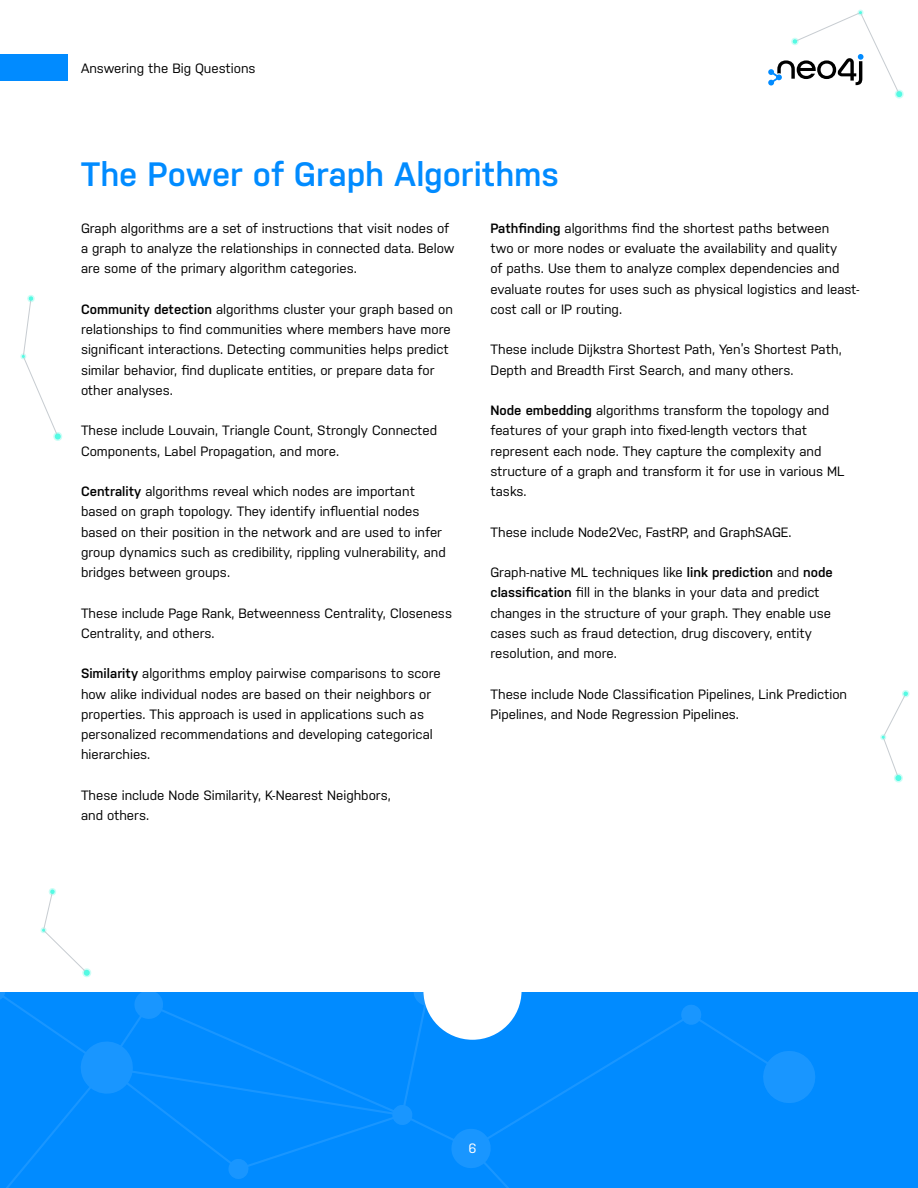
<style>
.page{position:relative;width:918px;height:1188px;background:#fff}
.page>*{position:absolute;margin:0;border:0;box-sizing:border-box;transform-origin:0 0}
.H1_Headline{font:600 33.75px "Nudista";letter-spacing:-.005em;color:#018bff}
.Body_text{font:13.5px/20.2px "Nudista";color:#000}
.t1{font:13.5px "Nudista";color:#fff}
.s1{font-weight:600}
</style>
<div class="page">
<div style="left:0;top:992px;width:918px;height:196px;background:#018bff"></div>
<svg style="left:0;top:992px;width:815px;height:196px"></svg>
<div style="left:423px;top:942px;width:99px;height:98px;background:#fff;border-radius:50%"></div>
<svg style="left:880px;top:690px;width:30px;height:93px"></svg>
<svg style="left:40px;top:888px;width:52px;height:90px"></svg>
<svg style="left:20px;top:295px;width:43px;height:146px"></svg>
<div style="left:0;top:54px;width:68px;height:27px;background:#018bff"></div>
<svg style="left:768px;top:9px;width:136px;height:90px"></svg>
<p class="Body_text" style="left:81px;top:57px;width:176px">Answering the Big Questions</p>
<p class="H1_Headline" style="left:81px;top:149px;width:480px">The Power of Graph Algorithms</p>
<p class="Body_text" style="left:81px;top:217px;width:375px">Graph algorithms are a set of instructions that visit nodes of a graph to analyze the relationships in connected data. Below are some of the primary algorithm categories.</p>
<p class="Body_text" style="left:81px;top:298px;width:374px"><span class="s1">Community detection</span> algorithms cluster your graph based on relationships to find communities where members have more significant interactions. Detecting communities helps predict similar behavior, find duplicate entities, or prepare data for other analyses.</p>
<p class="Body_text" style="left:81px;top:419px;width:358px">These include Louvain, Triangle Count, Strongly Connected<br>Components, Label Propagation, and more.</p>
<p class="Body_text" style="left:81px;top:480px;width:366px"><span class="s1">Centrality</span> algorithms reveal which nodes are important based on graph topology. They identify influential nodes based on their position in the network and are used to infer group dynamics such as credibility, rippling vulnerability, and bridges between groups.</p>
<p class="Body_text" style="left:81px;top:602px;width:373px">These include Page Rank, Betweenness Centrality, Closeness<br>Centrality, and others.</p>
<p class="Body_text" style="left:81px;top:662px;width:361px"><span class="s1">Similarity</span> algorithms employ pairwise comparisons to score how alike individual nodes are based on their neighbors or properties. This approach is used in applications such as personalized recommendations and developing categorical hierarchies.</p>
<p class="Body_text" style="left:81px;top:784px;width:311px">These include Node Similarity, K-Nearest Neighbors, and others.</p>
<p class="Body_text" style="left:490px;top:217px;width:371px"><span class="s1">Pathfinding</span> algorithms find the shortest paths between<br>two or more nodes or evaluate the availability and quality<br>of paths. Use them to analyze complex dependencies and evaluate routes for uses such as physical logistics and least&shy;cost call or IP routing.</p>
<p class="Body_text" style="left:490px;top:338px;width:353px">These include Dijkstra Shortest Path, Yen’s Shortest Path,<br>Depth and Breadth First Search, and many others.</p>
<p class="Body_text" style="left:490px;top:399px;width:356px"><span class="s1">Node embedding</span> algorithms transform the topology and features of your graph into fixed-length vectors that represent each node. They capture the complexity and structure of a graph and transform it for use in various ML tasks.</p>
<p class="Body_text" style="left:490px;top:521px;width:303px">These include Node2Vec, FastRP, and GraphSAGE.</p>
<p class="Body_text" style="left:490px;top:561px;width:344px">Graph-native ML techniques like <span class="s1">link prediction</span> and <span class="s1">node classification</span> fill in the blanks in your data and predict changes in the structure of your graph. They enable use cases such as fraud detection, drug discovery, entity resolution, and more.</p>
<p class="Body_text" style="left:490px;top:683px;width:358px">These include Node Classification Pipelines, Link Prediction<br>Pipelines, and Node Regression Pipelines.</p>
<p class="t1" style="left:468px;top:1138px;width:10px">6</p>
</div>
